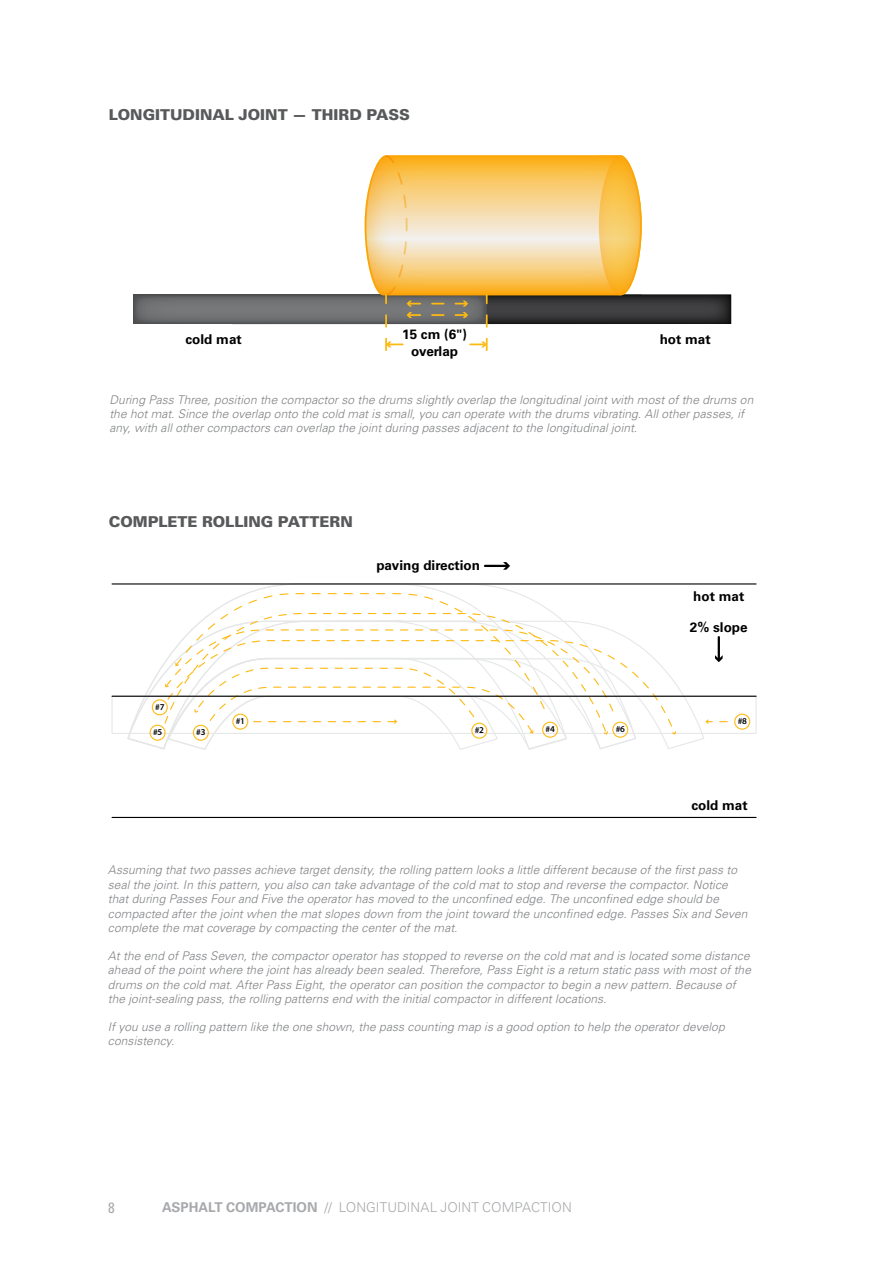
<style>
.page{position:relative;width:893px;height:1263px;background:#fff}
.page>*{position:absolute;margin:0;border:0;box-sizing:border-box;transform-origin:0 0}
.t1{font:900 15px "Univers LT Std";letter-spacing:-.005em;color:#58595b}
.t2{font:condensed 15px "Univers LT Std";color:#a7a9ac}
.t3{font:700 13.5px/16.2px "Univers LT Std";color:#000;text-align:center}
.t4{font:300 13.5px "Univers LT Std";color:#a7a9ac}
.t5{font:italic 300 12px/14.4px "Univers LT Std";letter-spacing:.01em;color:#808285}
.t6{font:600 9px "Myriad Pro";color:#000}
.s1{font-weight:700}
</style>
<div class="page">
<svg style="left:133px;top:295px;width:99px;height:29px;background:#696b6c"></svg>
<svg style="left:232px;top:155px;width:499px;height:195px"></svg>
<svg style="left:127px;top:584px;width:510px;height:166px"></svg>
<div style="left:612px;top:722px;width:16px;height:16px;border:1px solid #fdba12;border-radius:50%"></div>
<div style="left:734px;top:714px;width:16px;height:16px;border:1px solid #fdba12;border-radius:50%"></div>
<div style="left:150px;top:725px;width:16px;height:16px;border:1px solid #fdba12;border-radius:50%"></div>
<div style="left:152px;top:699px;width:16px;height:16px;border:1px solid #fdba12;border-radius:50%"></div>
<svg style="left:164px;top:612px;width:444px;height:123px"></svg>
<svg style="left:175px;top:592px;width:374px;height:37px"></svg>
<svg style="left:616px;top:639px;width:60px;height:96px"></svg>
<svg style="left:672px;top:731px;width:4px;height:4px"></svg>
<svg style="left:165px;top:629px;width:451px;height:121px"></svg>
<svg style="left:705px;top:720px;width:22px;height:3px"></svg>
<hr style="left:112px;top:696px;width:644px;height:1px;background:#000">
<hr style="left:112px;top:583px;width:644px;height:1px;background:#000">
<hr style="left:112px;top:817px;width:644px;height:1px;background:#000">
<hr style="left:485px;top:565px;width:22px;height:2px;background:#000">
<svg style="left:503px;top:562px;width:7px;height:8px"></svg>
<hr style="left:718px;top:637px;width:2px;height:23px;background:#000">
<svg style="left:715px;top:655px;width:8px;height:7px"></svg>
<p class="t1" style="left:109px;top:106px;width:303px">LONGITUDINAL JOINT — THIRD PASS</p>
<p class="t3" style="left:186px;top:331px;width:58px">cold mat</p>
<p class="t3" style="left:402px;top:327px;width:66px">15 cm (6") overlap</p>
<p class="t3" style="left:660px;top:331px;width:53px">hot mat</p>
<p class="t5" style="left:109px;top:392px;width:645px">During Pass Three, position the compactor so the drums slightly overlap the longitudinal joint with most of the drums on the hot mat. Since the overlap onto the cold mat is small, you can operate with the drums vibrating. All other passes, if any, with all other compactors can overlap the joint during passes adjacent to the longitudinal joint.</p>
<p class="t1" style="left:109px;top:512px;width:246px">COMPLETE ROLLING PATTERN</p>
<p class="t3" style="left:376px;top:557px;width:105px">paving direction</p>
<p class="t6" style="left:155px;top:701px;width:11px">#7</p>
<p class="t6" style="left:153px;top:726px;width:11px">#5</p>
<p class="t6" style="left:196px;top:726px;width:11px">#3</p>
<p class="t6" style="left:236px;top:715px;width:11px">#1</p>
<p class="t6" style="left:475px;top:724px;width:11px">#2</p>
<p class="t6" style="left:546px;top:724px;width:11px">#4</p>
<p class="t6" style="left:616px;top:724px;width:11px">#6</p>
<p class="t3" style="left:693px;top:588px;width:53px">hot mat</p>
<p class="t3" style="left:690px;top:619px;width:59px">2% slope</p>
<p class="t6" style="left:738px;top:715px;width:11px">#8</p>
<p class="t3" style="left:691px;top:797px;width:58px">cold mat</p>
<p class="t5" style="left:108px;top:863px;width:641px">Assuming that two passes achieve target density, the rolling pattern looks a little different because of the first pass to seal the joint. In this pattern, you also can take advantage of the cold mat to stop and reverse the compactor. Notice that during Passes Four and Five the operator has moved to the unconfined edge. The unconfined edge should be compacted after the joint when the mat slopes down from the joint toward the unconfined edge. Passes Six and Seven complete the mat coverage by compacting the center of the mat.</p>
<p class="t5" style="left:108px;top:948px;width:645px">At the end of Pass Seven, the compactor operator has stopped to reverse on the cold mat and is located some distance ahead of the point where the joint has already been sealed. Therefore, Pass Eight is a return static pass with most of the drums on the cold mat. After Pass Eight, the operator can position the compactor to begin a new pattern. Because of the joint-sealing pass, the rolling patterns end with the initial compactor in different locations.</p>
<p class="t5" style="left:108px;top:1019px;width:618px">If you use a rolling pattern like the one shown, the pass counting map is a good option to help the operator develop consistency.</p>
<p class="t2" style="left:108px;top:1198px;width:8px">8</p>
<p class="t4" style="left:162px;top:1199px;width:411px"><span class="s1">ASPHALT COMPACTION</span> // LONGITUDINAL JOINT COMPACTION</p>
</div>
